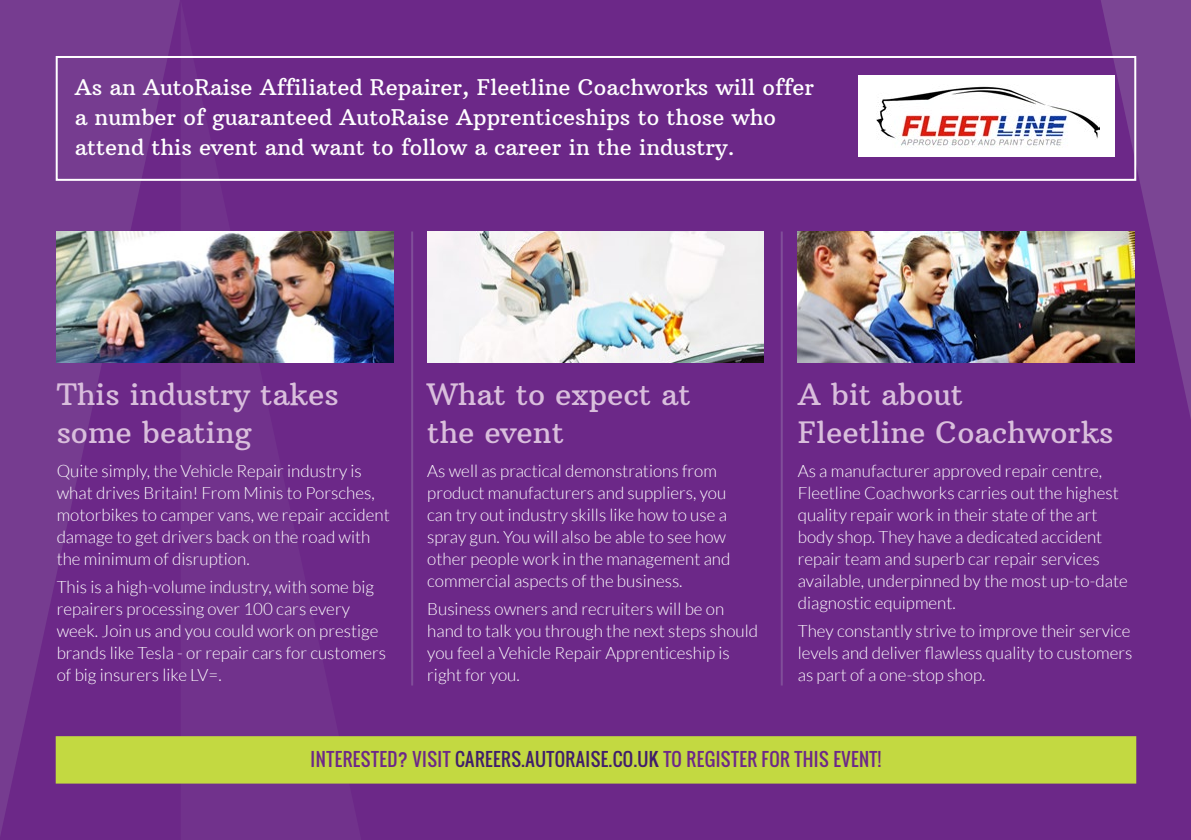
<style>
.page{position:relative;width:1191px;height:840px;background:#fff}
.page>*{position:absolute;margin:0;border:0;box-sizing:border-box;transform-origin:0 0}
.t1{font:30px/38px "Arbutus Slab";color:#d9bedc}
.t2{font:22px/30px "Arbutus Slab";color:#fff}
.t3{font:18px "Oswald";letter-spacing:.025em;color:#6c2888}
.t4{font:300 17px/22px "Lato";color:#fff}
.s1{color:#401e6b}
</style>
<div class="page">
<div style="left:0;top:0;width:1191px;height:839px;background:#6c2888"></div>
<svg style="left:1100px;top:0;width:91px;height:418px"></svg>
<svg style="left:0;top:0;width:180px;height:835px;fill:#763c90"></svg>
<div style="left:56px;top:735px;width:1080px;height:48px;background:#c3d941;border:2px solid #c3d941"></div>
<div style="left:56px;top:56px;width:1080px;height:125px;border:2px solid #fff"></div>
<hr style="left:411px;top:231px;width:2px;height:454px;background:#804e99">
<hr style="left:780px;top:231px;width:2px;height:454px;background:#804e99">
<img style="left:57px;top:232px;width:336px;height:130px">
<img style="left:427px;top:232px;width:336px;height:130px">
<img style="left:797px;top:232px;width:337px;height:130px">
<div style="left:858px;top:75px;width:256px;height:82px;background:#fff"></div>
<img style="left:876px;top:86px;width:224px;height:61px">
<p class="t2" style="left:75px;top:72px;width:741px">As an AutoRaise Affiliated Repairer, Fleetline Coachworks will offer a number of guaranteed AutoRaise Apprenticeships to those who attend this event and want to follow a career in the industry.</p>
<h1 class="t1" style="left:57px;top:375px;width:284px">This industry takes some beating</h1>
<p class="t4" style="left:57px;top:460px;width:335px">Quite simply, the Vehicle Repair industry is what drives Britain! From Minis to Porsches, motorbikes to camper vans, we repair accident damage to get drivers back on the road with the minimum of disruption.</p>
<p class="t4" style="left:57px;top:575px;width:331px">This is a high-volume industry, with some big repairers processing over 100 cars every week. Join us and you could work on prestige brands like Tesla - or repair cars for customers of big insurers like LV=.</p>
<h1 class="t1" style="left:427px;top:375px;width:265px">What to expect at the event</h1>
<p class="t4" style="left:427px;top:460px;width:305px">As well as practical demonstrations from product manufacturers and suppliers, you can try out industry skills like how to use a spray gun. You will also be able to see how other people work in the management and commercial aspects of the business.</p>
<p class="t4" style="left:427px;top:597px;width:332px">Business owners and recruiters will be on hand to talk you through the next steps should you feel a Vehicle Repair Apprenticeship is right for you.</p>
<h1 class="t1" style="left:797px;top:375px;width:317px">A bit about<br>Fleetline Coachworks</h1>
<p class="t4" style="left:797px;top:460px;width:331px">As a manufacturer approved repair centre, Fleetline Coachworks carries out the highest quality repair work in their state of the art body shop. They have a dedicated accident repair team and superb car repair services available, underpinned by the most up-to-date diagnostic equipment.</p>
<p class="t4" style="left:797px;top:619px;width:336px;text-align:justify">They constantly strive to improve their service levels and deliver flawless quality to customers as part of a one-stop shop.</p>
<p class="t3" style="left:310px;top:744px;width:572px">INTERESTED? VISIT <span class="s1">CAREERS.AUTORAISE.CO.UK</span> TO REGISTER FOR THIS EVENT!</p>
</div>
